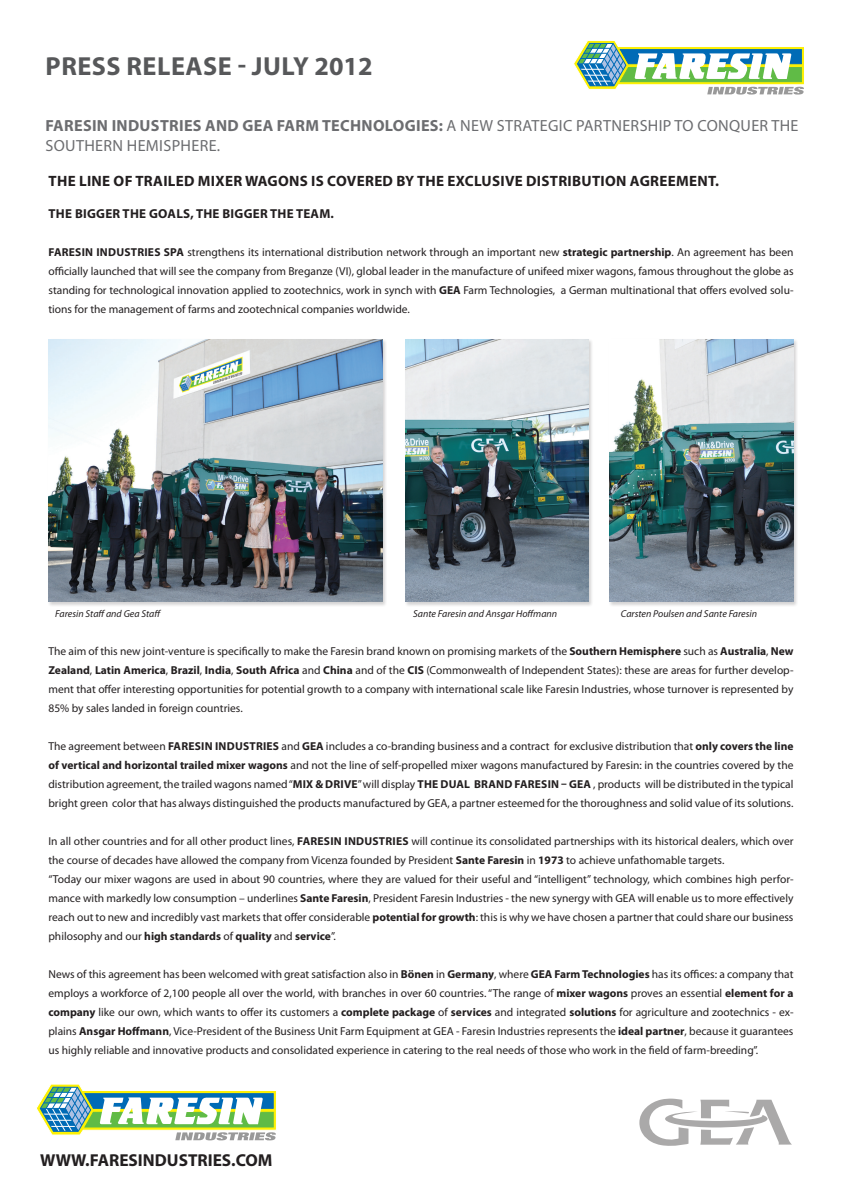
<style>
.page{position:relative;width:842px;height:1191px;background:#fff}
.page>*{position:absolute;margin:0;border:0;box-sizing:border-box;transform-origin:0 0}
.t1{font:700 26.2px "Myriad Pro";letter-spacing:.02em;color:#57585a}
.t2{font:700 17.3px "Myriad Pro";color:#231f20}
.t3{font:16.1px/19.4px "Myriad Pro";letter-spacing:.02em;color:#6c6d70}
.t4{font:700 15px "Myriad Pro";letter-spacing:.02em;color:#231f20}
.t5{font:700 13px "Myriad Pro";letter-spacing:.02em;color:#231f20}
.t6{font:11.5px/19px "Myriad Pro";color:#231f20;text-align:justify}
.t7{font:italic 10px "Myriad Pro";color:#231f20}
.s1{font-weight:700}
</style>
<div class="page">
<svg style="left:574px;top:40px;width:230px;height:55px"></svg>
<svg style="left:36px;top:1084px;width:240px;height:56px"></svg>
<div style="left:47px;top:338px;width:340px;height:269px;background:#231f20;opacity:.2"></div>
<img style="left:48px;top:339px;width:334px;height:263px">
<div style="left:609px;top:338px;width:189px;height:269px;background:#231f20;opacity:.2"></div>
<img style="left:610px;top:339px;width:183px;height:263px">
<div style="left:404px;top:338px;width:189px;height:269px;background:#231f20;opacity:.2"></div>
<img style="left:405px;top:339px;width:183px;height:263px">
<svg style="left:639px;top:1098px;width:153px;height:48px"></svg>
<p class="t1" style="left:46px;top:49px;width:329px">PRESS RELEASE - JULY 2012</p>
<p class="t3" style="left:46px;top:116px;width:754px"><span class="s1">FARESIN INDUSTRIES AND GEA FARM TECHNOLOGIES:</span> A NEW STRATEGIC PARTNERSHIP TO CONQUER THE<br>SOUTHERN HEMISPHERE.</p>
<p class="t4" style="left:49px;top:171px;width:672px">THE LINE OF TRAILED MIXER WAGONS IS COVERED BY THE EXCLUSIVE DISTRIBUTION AGREEMENT.</p>
<p class="t5" style="left:49px;top:205px;width:287px">THE BIGGER THE GOALS, THE BIGGER THE TEAM.</p>
<p class="t6" style="left:48px;top:242px;width:747px"><span class="s1">FARESIN INDUSTRIES SPA</span> strengthens its international distribution network through an important new <span class="s1">strategic partnership</span>. An agreement has been officially launched that will see the company from Breganze (VI), global leader in the manufacture of unifeed mixer wagons, famous throughout the globe as standing for technological innovation applied to zootechnics, work in synch with <span class="s1">GEA</span> Farm Technologies, a German multinational that offers evolved solu&shy;tions for the management of farms and zootechnical companies worldwide.</p>
<p class="t7" style="left:55px;top:607px;width:108px">Faresin Staff and Gea Staff</p>
<p class="t7" style="left:413px;top:607px;width:146px">Sante Faresin and Ansgar Hoffmann</p>
<p class="t7" style="left:621px;top:607px;width:138px">Carsten Poulsen and Sante Faresin</p>
<p class="t6" style="left:48px;top:641px;width:746px">The aim of this new joint-venture is specifically to make the Faresin brand known on promising markets of the <span class="s1">Southern Hemisphere</span> such as <span class="s1">Australia</span>, <span class="s1">New Zealand</span>, <span class="s1">Latin America</span>, <span class="s1">Brazil</span>, <span class="s1">India</span>, <span class="s1">South Africa</span> and <span class="s1">China</span> and of the <span class="s1">CIS</span> (Commonwealth of Independent States): these are areas for further develop&shy;ment that offer interesting opportunities for potential growth to a company with international scale like Faresin Industries, whose turnover is represented by 85% by sales landed in foreign countries.</p>
<p class="t6" style="left:48px;top:736px;width:747px">The agreement between <span class="s1">FARESIN INDUSTRIES</span> and <span class="s1">GEA</span> includes a co-branding business and a contract for exclusive distribution that <span class="s1">only covers the line of vertical and horizontal trailed mixer wagons</span> and not the line of self-propelled mixer wagons manufactured by Faresin: in the countries covered by the distribution agreement, the trailed wagons named “<span class="s1">MIX &amp; DRIVE</span>” will display <span class="s1">THE DUAL BRAND FARESIN – GEA</span> , products will be distributed in the typical bright green color that has always distinguished the products manufactured by GEA, a partner esteemed for the thoroughness and solid value of its solutions.</p>
<p class="t6" style="left:48px;top:831px;width:747px">In all other countries and for all other product lines, <span class="s1">FARESIN INDUSTRIES</span> will continue its consolidated partnerships with its historical dealers, which over the course of decades have allowed the company from Vicenza founded by President <span class="s1">Sante Faresin</span> in <span class="s1">1973</span> to achieve unfathomable targets.</p>
<p class="t6" style="left:48px;top:869px;width:746px">“Today our mixer wagons are used in about 90 countries, where they are valued for their useful and “intelligent” technology, which combines high perfor&shy;mance with markedly low consumption – underlines <span class="s1">Sante Faresin</span>, President Faresin Industries - the new synergy with GEA will enable us to more effectively reach out to new and incredibly vast markets that offer considerable <span class="s1">potential for growth</span>: this is why we have chosen a partner that could share our business philosophy and our <span class="s1">high standards</span> of <span class="s1">quality</span> and <span class="s1">service</span>”.</p>
<p class="t6" style="left:48px;top:964px;width:747px">News of this agreement has been welcomed with great satisfaction also in <span class="s1">Bönen</span> in <span class="s1">Germany</span>, where <span class="s1">GEA Farm Technologies</span> has its offices: a company that employs a workforce of 2,100 people all over the world, with branches in over 60 countries. “The range of <span class="s1">mixer wagons</span> proves an essential <span class="s1">element for a company</span> like our own, which wants to offer its customers a <span class="s1">complete package</span> of <span class="s1">services</span> and integrated <span class="s1">solutions</span> for agriculture and zootechnics - ex&shy;plains <span class="s1">Ansgar Hoffmann</span>, Vice-President of the Business Unit Farm Equipment at GEA - Faresin Industries represents the <span class="s1">ideal partner</span>, because it guarantees us highly reliable and innovative products and consolidated experience in catering to the real needs of those who work in the field of farm-breeding”.</p>
<p class="t2" style="left:40px;top:1149px;width:234px">WWW.FARESINDUSTRIES.COM</p>
</div>
